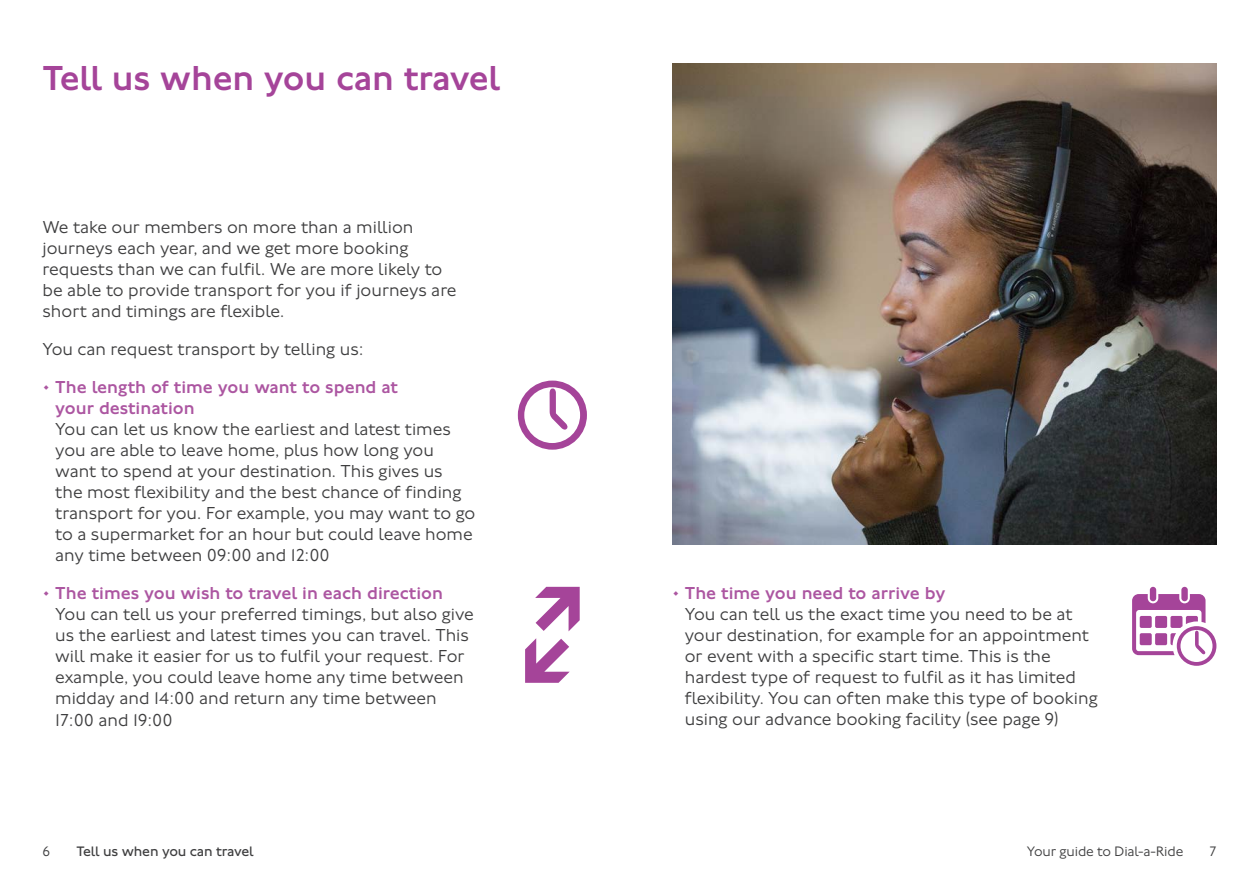
<style>
.page{position:relative;width:1259px;height:893px;background:#fff}
.page>*{position:absolute;margin:0;border:0;box-sizing:border-box;transform-origin:0 0}
.BodyCopy_12_14pt{font:500 36px "Johnston 100";letter-spacing:-.005em;color:#a54499}
.BodyCopy_12_14pt-2{font:300 18px/21px "Johnston 100";color:#3e3e3f}
.Folio_Right_10_10{font:300 14.25px "Johnston 100";letter-spacing:-.01em;color:#3e3e3f}
.Folio_Left_10_10{font:14.25px "Johnston 100";letter-spacing:-.01em;color:#3e3e3f}
.Folio_Left_10_10-2{font:300 14.25px "Johnston 100";color:#3e3e3f}
.s1{font-weight:500;color:#ac56a1}
</style>
<div class="page">
<img style="left:672px;top:64px;width:544px;height:480px">
<svg style="left:518px;top:381px;width:69px;height:69px"></svg>
<svg style="left:535px;top:587px;width:45px;height:44px"></svg>
<svg style="left:525px;top:638px;width:44px;height:45px"></svg>
<svg style="left:1132px;top:587px;width:84px;height:79px"></svg>
<p class="BodyCopy_12_14pt" style="left:43px;top:59px;width:459px">Tell us when you can travel</p>
<p class="BodyCopy_12_14pt-2" style="left:43px;top:217px;width:415px">We take our members on more than a million journeys each year, and we get more booking requests than we can fulfil. We are more likely to be able to provide transport for you if journeys are short and timings are flexible.</p>
<p class="BodyCopy_12_14pt-2" style="left:43px;top:339px;width:323px">You can request transport by telling us:</p>
<p class="BodyCopy_12_14pt-2" style="left:55px;top:377px;width:422px;text-indent:-13px"><span class="s1">• The length of time you want to spend at<br>your destination<br></span>You can let us know the earliest and latest times you are able to leave home, plus how long you want to spend at your destination. This gives us<br>the most flexibility and the best chance of finding transport for you. For example, you may want to go to a supermarket for an hour but could leave home any time between 09:00 and 12:00</p>
<p class="BodyCopy_12_14pt-2" style="left:55px;top:583px;width:420px;text-indent:-13px"><span class="s1">• The times you wish to travel in each direction </span>You can tell us your preferred timings, but also give us the earliest and latest times you can travel. This will make it easier for us to fulfil your request. For example, you could leave home any time between midday and 14:00 and return any time between 17:00 and 19:00</p>
<p class="BodyCopy_12_14pt-2" style="left:685px;top:583px;width:414px;text-indent:-13px"><span class="s1">• The time you need to arrive by<br></span>You can tell us the exact time you need to be at your destination, for example for an appointment or event with a specific start time. This is the hardest type of request to fulfil as it has limited flexibility. You can often make this type of booking using our advance booking facility (see page 9)</p>
<p class="Folio_Left_10_10-2" style="left:43px;top:843px;width:9px">6</p>
<p class="Folio_Left_10_10" style="left:77px;top:843px;width:179px">Tell us when you can travel</p>
<p class="Folio_Right_10_10" style="left:1027px;top:843px;width:158px">Your guide to Dial-a-Ride</p>
<p class="Folio_Right_10_10" style="left:1209px;top:843px;width:8px">7</p>
</div>
